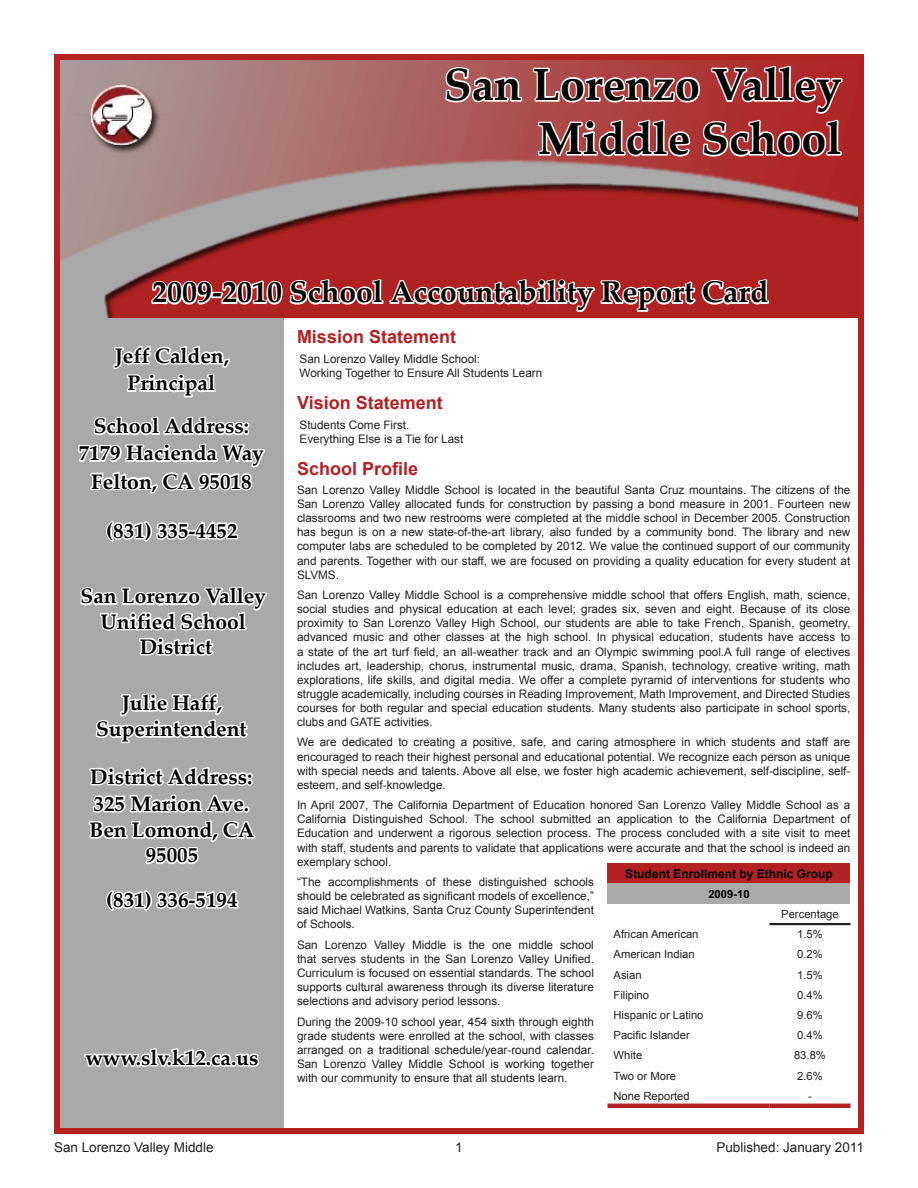
<style>
.page{position:relative;width:918px;height:1188px;background:#fff}
.page>*{position:absolute;margin:0;border:0;box-sizing:border-box;transform-origin:0 0}
.School_Name_Text{font:700 45px "Palatino Linotype";color:#000}
.SARC_Title_Text{font:700 30px "Palatino Linotype";color:#000}
.District_Address_Lin{font:700 21px/25.2px "Palatino Linotype";color:#000;text-align:center}
.School_Address_Line{font:700 21px "Palatino Linotype";color:#000}
.District_Name_Text{font:700 21px/25.2px "Palatino Linotype";color:#000;text-align:center}
.Superintendent_Name{font:700 21px "Palatino Linotype";color:#000}
.Principal_Name_Text{font:700 21px "Palatino Linotype";color:#000}
.District_Website_Tex{font:700 21px "Palatino Linotype";color:#000}
.School_Phone_Text{font:700 21px "Palatino Linotype";color:#000}
.District_Phone_Text{font:700 21px "Palatino Linotype";color:#000}
.Element_Header{font:700 18px "Arial";color:#b22222}
.FooterQuadLeft{font:13.5px "Arial";color:#231f20}
.FooterQuadRight{font:13.5px "Arial";color:#231f20}
.Page_Numbers{font:13.5px "Arial";color:#231f20}
.t1{font:700 12px "Arial";color:#000}
.Body_Text_-_Left_Jus{font:11.7px/14.1px "Arial";color:#231f20;text-align:justify}
.Bullets_-_Cell_Inden{font:11.7px "Arial";color:#231f20}
.t2{font:11.25px "Arial";color:#231f20}
.t3{font:700 11.25px "Arial";color:#000}
</style>
<div class="page">
<div style="left:54px;top:54px;width:810px;height:1080px;border:6px solid #b22222"></div>
<div style="left:60px;top:318px;width:224px;height:810px;background:#a9a9a9"></div>
<img style="left:60px;top:60px;width:798px;height:257px">
<svg style="left:444px;top:66px;width:81px;height:39px"></svg>
<svg style="left:531px;top:54px;width:314px;height:156px;background:#b96363"></svg>
<svg style="left:106px;top:890px;width:133px;height:21px"></svg>
<svg style="left:84px;top:1048px;width:176px;height:19px"></svg>
<svg style="left:80px;top:586px;width:188px;height:279px"></svg>
<svg style="left:77px;top:277px;width:695px;height:265px"></svg>
<div style="left:608px;top:863px;width:242px;height:21px;background:#b22222"></div>
<div style="left:608px;top:884px;width:242px;height:20px;background:#a9a9a9"></div>
<hr style="left:770px;top:923px;width:80px;height:2px;background:#231f20">
<hr style="left:608px;top:1104px;width:162px;height:4px;background:#b22222">
<hr style="left:770px;top:1104px;width:80px;height:4px;background:#b22222">
<p class="School_Name_Text" style="left:444px;top:53px;width:399px">San Lorenzo Valley</p>
<p class="School_Name_Text" style="left:538px;top:107px;width:305px">Middle School</p>
<p class="SARC_Title_Text" style="left:152px;top:271px;width:618px">2009-2010 School Accountability Report Card</p>
<p class="Principal_Name_Text" style="left:115px;top:341px;width:116px">Jeff Calden,</p>
<p class="Principal_Name_Text" style="left:128px;top:368px;width:89px">Principal</p>
<p class="School_Address_Line" style="left:94px;top:411px;width:157px">School Address:</p>
<p class="School_Address_Line" style="left:79px;top:438px;width:187px">7179 Hacienda Way</p>
<p class="School_Address_Line" style="left:91px;top:467px;width:162px">Felton, CA 95018</p>
<p class="School_Phone_Text" style="left:106px;top:516px;width:133px">(831) 335-4452</p>
<p class="District_Name_Text" style="left:81px;top:583px;width:187px">San Lorenzo Valley<br>Unified School</p>
<p class="District_Name_Text" style="left:140px;top:633px;width:74px">District</p>
<p class="Superintendent_Name" style="left:122px;top:688px;width:102px">Julie Haff,</p>
<p class="Superintendent_Name" style="left:96px;top:714px;width:152px">Superintendent</p>
<p class="District_Address_Lin" style="left:90px;top:763px;width:164px">District Address:</p>
<p class="District_Address_Lin" style="left:94px;top:790px;width:157px">325 Marion Ave.</p>
<p class="District_Address_Lin" style="left:89px;top:817px;width:166px">Ben Lomond, CA<br>95005</p>
<p class="District_Phone_Text" style="left:106px;top:885px;width:133px">(831) 336-5194</p>
<p class="District_Website_Tex" style="left:85px;top:1043px;width:175px">www.slv.k12.ca.us</p>
<p class="Element_Header" style="left:297px;top:325px;width:161px">Mission Statement</p>
<p class="Bullets_-_Cell_Inden" style="left:300px;top:351px;width:182px">San Lorenzo Valley Middle School:</p>
<p class="Bullets_-_Cell_Inden" style="left:300px;top:365px;width:244px">Working Together to Ensure All Students Learn</p>
<p class="Element_Header" style="left:297px;top:391px;width:147px">Vision Statement</p>
<p class="Bullets_-_Cell_Inden" style="left:300px;top:417px;width:111px">Students Come First.</p>
<p class="Bullets_-_Cell_Inden" style="left:300px;top:431px;width:165px">Everything Else is a Tie for Last</p>
<p class="Element_Header" style="left:297px;top:457px;width:123px">School Profile</p>
<p class="Body_Text_-_Left_Jus" style="left:297px;top:483px;width:555px">San Lorenzo Valley Middle School is located in the beautiful Santa Cruz mountains. The citizens of the San Lorenzo Valley allocated funds for construction by passing a bond measure in 2001. Fourteen new classrooms and two new restrooms were completed at the middle school in December 2005. Construction has begun is on a new state-of-the-art library, also funded by a community bond. The library and new computer labs are scheduled to be completed by 2012. We value the continued support of our community and parents. Together with our staff, we are focused on providing a quality education for every student at SLVMS.</p>
<p class="Body_Text_-_Left_Jus" style="left:297px;top:588px;width:555px">San Lorenzo Valley Middle School is a comprehensive middle school that offers English, math, science, social studies and physical education at each level; grades six, seven and eight. Because of its close proximity to San Lorenzo Valley High School, our students are able to take French, Spanish, geometry, advanced music and other classes at the high school. In physical education, students have access to a state of the art turf field, an all-weather track and an Olympic swimming pool.A full range of electives includes art, leadership, chorus, instrumental music, drama, Spanish, technology, creative writing, math explorations, life skills, and digital media. We offer a complete pyramid of interventions for students who struggle academically, including courses in Reading Improvement, Math Improvement, and Directed Studies courses for both regular and special education students. Many students also participate in school sports, clubs and GATE activities.</p>
<p class="Body_Text_-_Left_Jus" style="left:297px;top:735px;width:555px">We are dedicated to creating a positive, safe, and caring atmosphere in which students and staff are encouraged to reach their highest personal and educational potential. We recognize each person as unique with special needs and talents. Above all else, we foster high academic achievement, self-discipline, self&shy;esteem, and self-knowledge.</p>
<p class="Body_Text_-_Left_Jus" style="left:297px;top:798px;width:555px">In April 2007, The California Department of Education honored San Lorenzo Valley Middle School as a California Distinguished School. The school submitted an application to the California Department of Education and underwent a rigorous selection process. The process concluded with a site visit to meet with staff, students and parents to validate that applications were accurate and that the school is indeed an exemplary school.</p>
<p class="Body_Text_-_Left_Jus" style="left:297px;top:875px;width:298px">“The accomplishments of these distinguished schools should be celebrated as significant models of excellence,” said Michael Watkins, Santa Cruz County Superintendent of Schools.</p>
<p class="Body_Text_-_Left_Jus" style="left:297px;top:938px;width:298px">San Lorenzo Valley Middle is the one middle school that serves students in the San Lorenzo Valley Unified.<br>Curriculum is focused on essential standards. The school supports cultural awareness through its diverse literature selections and advisory period lessons.</p>
<p class="Body_Text_-_Left_Jus" style="left:297px;top:1015px;width:298px">During the 2009-10 school year, 454 sixth through eighth grade students were enrolled at the school, with classes arranged on a traditional schedule/year-round calendar.<br>San Lorenzo Valley Middle School is working together with our community to ensure that all students learn.</p>
<p class="t1" style="left:625px;top:866px;width:209px">Student Enrollment by Ethnic Group</p>
<p class="t3" style="left:708px;top:887px;width:43px">2009-10</p>
<p class="t2" style="left:781px;top:907px;width:59px">Percentage</p>
<p class="t2" style="left:614px;top:927px;width:87px">African American</p>
<p class="t2" style="left:797px;top:927px;width:27px">1.5%</p>
<p class="t2" style="left:614px;top:947px;width:83px">American Indian</p>
<p class="t2" style="left:797px;top:947px;width:27px">0.2%</p>
<p class="t2" style="left:614px;top:967px;width:30px">Asian</p>
<p class="t2" style="left:797px;top:967px;width:27px">1.5%</p>
<p class="t2" style="left:614px;top:988px;width:37px">Filipino</p>
<p class="t2" style="left:797px;top:988px;width:27px">0.4%</p>
<p class="t2" style="left:614px;top:1008px;width:92px">Hispanic or Latino</p>
<p class="t2" style="left:797px;top:1008px;width:27px">9.6%</p>
<p class="t2" style="left:614px;top:1028px;width:78px">Pacific Islander</p>
<p class="t2" style="left:797px;top:1028px;width:27px">0.4%</p>
<p class="t2" style="left:614px;top:1048px;width:30px">White</p>
<p class="t2" style="left:794px;top:1048px;width:33px">83.8%</p>
<p class="t2" style="left:614px;top:1068px;width:64px">Two or More</p>
<p class="t2" style="left:797px;top:1068px;width:27px">2.6%</p>
<p class="t2" style="left:614px;top:1089px;width:78px">None Reported</p>
<p class="t2" style="left:808px;top:1089px;width:5px">-</p>
<p class="FooterQuadLeft" style="left:54px;top:1138px;width:161px">San Lorenzo Valley Middle</p>
<p class="Page_Numbers" style="left:455px;top:1138px;width:9px">1</p>
<p class="FooterQuadRight" style="left:716px;top:1138px;width:149px">Published: January 2011</p>
</div>
